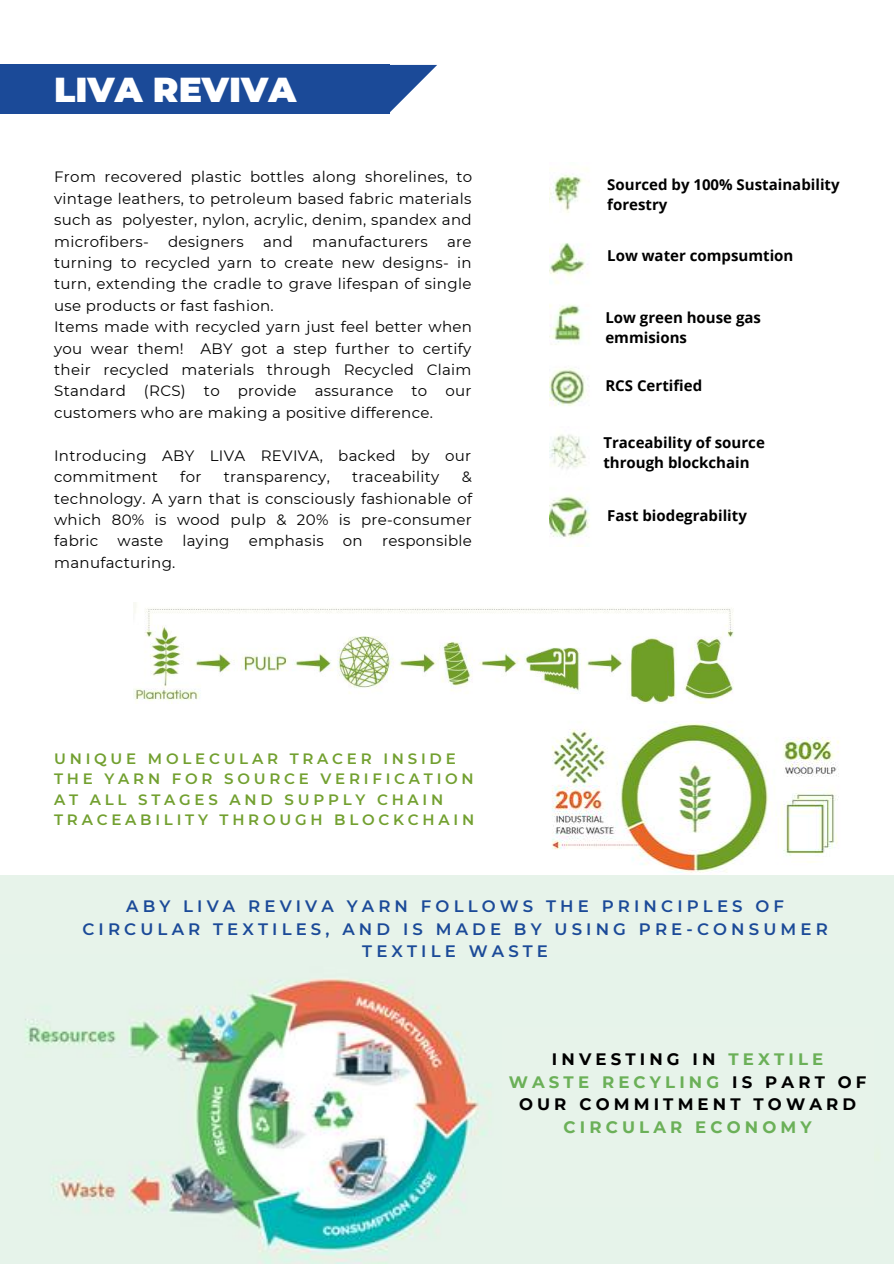
<style>
.page{position:relative;width:894px;height:1264px;background:#fff}
.page>*{position:absolute;margin:0;border:0;box-sizing:border-box;transform-origin:0 0}
.t1{font:900 34.5px "Montserrat";color:#fff}
.t2{font:600 16.5px/22.5px "Montserrat";letter-spacing:.25em;color:#1b4a98;text-align:center}
.t3{font:700 16.5px/22.5px "Montserrat";letter-spacing:.25em;color:#000;text-align:center}
.t4{font:700 16.5px "Montserrat";letter-spacing:.25em;color:#6bb058}
.t5{font:15px/21.5px "Montserrat";letter-spacing:.02em;color:#000;text-align:justify}
.t6{font:700 15px/20.2px "Open Sans";color:#000}
.t7{font:600 15px/20.2px "Montserrat";letter-spacing:.25em;color:#72a030}
.s1{color:#6bb058}
</style>
<div class="page">
<img style="left:549px;top:168px;width:41px;height:378px">
<img style="left:552px;top:721px;width:287px;height:152px">
<img style="left:0;top:954px;width:893px;height:309px">
<img style="left:133px;top:603px;width:601px;height:100px">
<div style="left:0;top:65px;width:389px;height:49px;background:#1b4a98"></div>
<svg style="left:389px;top:65px;width:48px;height:49px"></svg>
<div style="left:0;top:875px;width:893px;height:79px;background:#e7f3ea"></div>
<div style="left:501px;top:1027px;width:372px;height:179px;background:#e7f3ea"></div>
<h1 class="t1" style="left:54px;top:68px;width:243px">LIVA REVIVA</h1>
<p class="t5" style="left:54px;top:166px;width:419px">From recovered plastic bottles along shorelines, to vintage leathers, to petroleum based fabric materials such as polyester, nylon, acrylic, denim, spandex and microfibers-</p>
<p class="t5" style="left:168px;top:230px;width:77px">designers</p>
<p class="t5" style="left:263px;top:230px;width:31px">and</p>
<p class="t5" style="left:312px;top:230px;width:117px">manufacturers</p>
<p class="t5" style="left:54px;top:230px;width:419px;text-align:left;text-indent:393px">are turning to recycled yarn to create new designs- in turn, extending the cradle to grave lifespan of single use products or fast fashion.<br>Items made with recycled yarn just feel better when you wear them! ABY got a step further to certify their recycled materials through Recycled Claim Standard (RCS) to provide assurance to our customers who are making a positive difference.</p>
<p class="t5" style="left:54px;top:444px;width:418px">Introducing ABY LIVA REVIVA, backed by our commitment</p>
<p class="t5" style="left:180px;top:466px;width:23px">for</p>
<p class="t5" style="left:224px;top:466px;width:108px">transparency,</p>
<p class="t5" style="left:352px;top:466px;width:89px">traceability</p>
<p class="t5" style="left:54px;top:466px;width:419px;text-indent:407px">&amp; technology. A yarn that is consciously fashionable of which 80% is wood pulp &amp; 20% is pre-consumer fabric</p>
<p class="t5" style="left:117px;top:530px;width:47px">waste</p>
<p class="t5" style="left:182px;top:530px;width:49px">laying</p>
<p class="t5" style="left:248px;top:530px;width:76px">emphasis</p>
<p class="t5" style="left:343px;top:530px;width:21px">on</p>
<p class="t5" style="left:382px;top:530px;width:91px">responsible</p>
<p class="t5" style="left:54px;top:551px;width:123px">manufacturing.</p>
<p class="t7" style="left:54px;top:748px;width:421px">UNIQUE MOLECULAR TRACER INSIDE<br>THE YARN FOR SOURCE VERIFICATION<br>AT ALL STAGES AND SUPPLY CHAIN<br>TRACEABILITY THROUGH BLOCKCHAIN</p>
<p class="t6" style="left:607px;top:174px;width:234px">Sourced by 100% Sustainability forestry</p>
<p class="t6" style="left:607px;top:245px;width:188px">Low water compsumtion</p>
<p class="t6" style="left:605px;top:307px;width:157px">Low green house gas emmisions</p>
<p class="t6" style="left:605px;top:375px;width:98px">RCS Certified</p>
<p class="t6" style="left:603px;top:432px;width:163px">Traceability of source through blockchain</p>
<p class="t6" style="left:607px;top:505px;width:141px">Fast biodegrability</p>
<p class="t2" style="left:82px;top:894px;width:746px">ABY LIVA REVIVA YARN FOLLOWS THE PRINCIPLES OF<br>CIRCULAR TEXTILES, AND IS MADE BY USING PRE-CONSUMER<br>TEXTILE WASTE</p>
<p class="t3" style="left:508px;top:1048px;width:359px">INVESTING IN <span class="s1">TEXTILE<br>WASTE RECYLING</span> IS PART OF<br>OUR COMMITMENT TOWARD</p>
<p class="t4" style="left:563px;top:1116px;width:249px">CIRCULAR ECONOMY</p>
</div>
